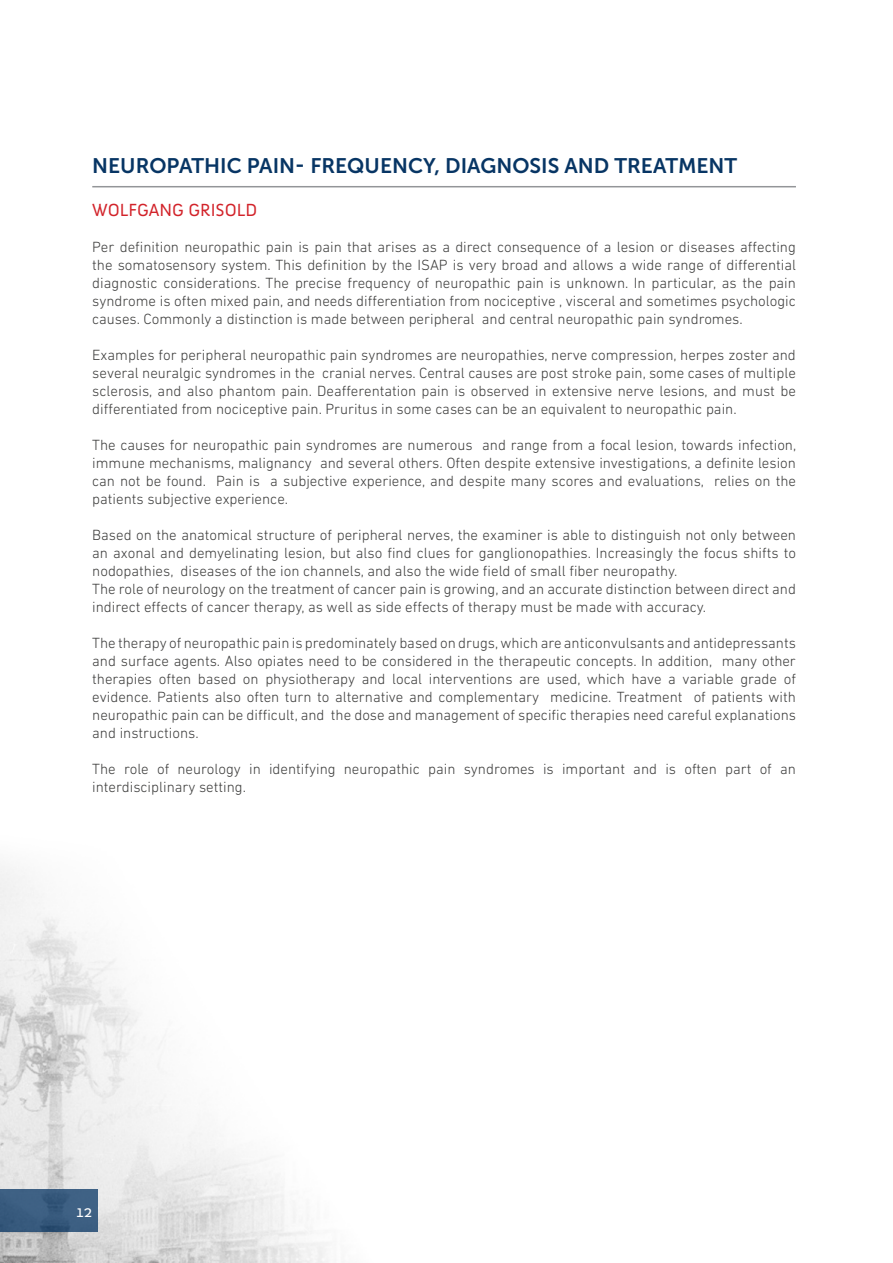
<style>
.page{position:relative;width:893px;height:1263px;background:#fff}
.page>*{position:absolute;margin:0;border:0;box-sizing:border-box;transform-origin:0 0}
.t1{font:21px "Museo Sans 700";color:#073564}
.t2{font:18px "Anivers";color:#d2232a}
.t3{font:16.5px "Anivers";color:#fff}
.t4{font:300 15px/18px "DIN Next LT Pro";color:#3d3d3c;text-align:justify}
</style>
<div class="page">
<img style="left:0;top:187px;width:796px;height:1076px">
<div style="left:0;top:1189px;width:98px;height:43px;background:#3c5e81"></div>
<hr style="left:92px;top:186px;width:704px;height:1px;background:#939598">
<h1 class="t1" style="left:92px;top:154px;width:646px">NEUROPATHIC PAIN- FREQUENCY, DIAGNOSIS AND TREATMENT</h1>
<p class="t2" style="left:92px;top:201px;width:166px">WOLFGANG GRISOLD</p>
<p class="t4" style="left:92px;top:238px;width:705px">Per definition neuropathic pain is pain that arises as a direct consequence of a lesion or diseases affecting the somatosensory system. This definition by the ISAP is very broad and allows a wide range of differential diagnostic considerations. The precise frequency of neuropathic pain is unknown. In particular, as the pain syndrome is often mixed pain, and needs differentiation from nociceptive , visceral and sometimes psychologic causes. Commonly a distinction is made between peripheral and central neuropathic pain syndromes.</p>
<p class="t4" style="left:92px;top:346px;width:705px">Examples for peripheral neuropathic pain syndromes are neuropathies, nerve compression, herpes zoster and several neuralgic syndromes in the cranial nerves. Central causes are post stroke pain, some cases of multiple sclerosis, and also phantom pain. Deafferentation pain is observed in extensive nerve lesions, and must be differentiated from nociceptive pain. Pruritus in some cases can be an equivalent to neuropathic pain.</p>
<p class="t4" style="left:92px;top:436px;width:705px">The causes for neuropathic pain syndromes are numerous and range from a focal lesion, towards infection, immune mechanisms, malignancy and several others. Often despite extensive investigations, a definite lesion can not be found. Pain is a subjective experience, and despite many scores and evaluations, relies on the patients subjective experience.</p>
<p class="t4" style="left:92px;top:526px;width:705px;text-align:left">Based on the anatomical structure of peripheral nerves, the examiner is able to distinguish not only between an axonal and demyelinating lesion, but also find clues for ganglionopathies. Increasingly the focus shifts to nodopathies, diseases of the ion channels, and also the wide field of small fiber neuropathy.<br>The role of neurology on the treatment of cancer pain is growing, and an accurate distinction between direct and indirect effects of cancer therapy, as well as side effects of therapy must be made with accuracy.</p>
<p class="t4" style="left:92px;top:634px;width:705px">The therapy of neuropathic pain is predominately based on drugs, which are anticonvulsants and antidepressants and surface agents. Also opiates need to be considered in the therapeutic concepts. In addition, many other therapies often based on physiotherapy and local interventions are used, which have a variable grade of evidence. Patients also often turn to alternative and complementary medicine. Treatment of patients with neuropathic pain can be difficult, and the dose and management of specific therapies need careful explanations and instructions.</p>
<p class="t4" style="left:92px;top:760px;width:705px">The role of neurology in identifying neuropathic pain syndromes is important and is often part of an interdisciplinary setting.</p>
<p class="t3" style="left:77px;top:1202px;width:17px">12</p>
</div>
